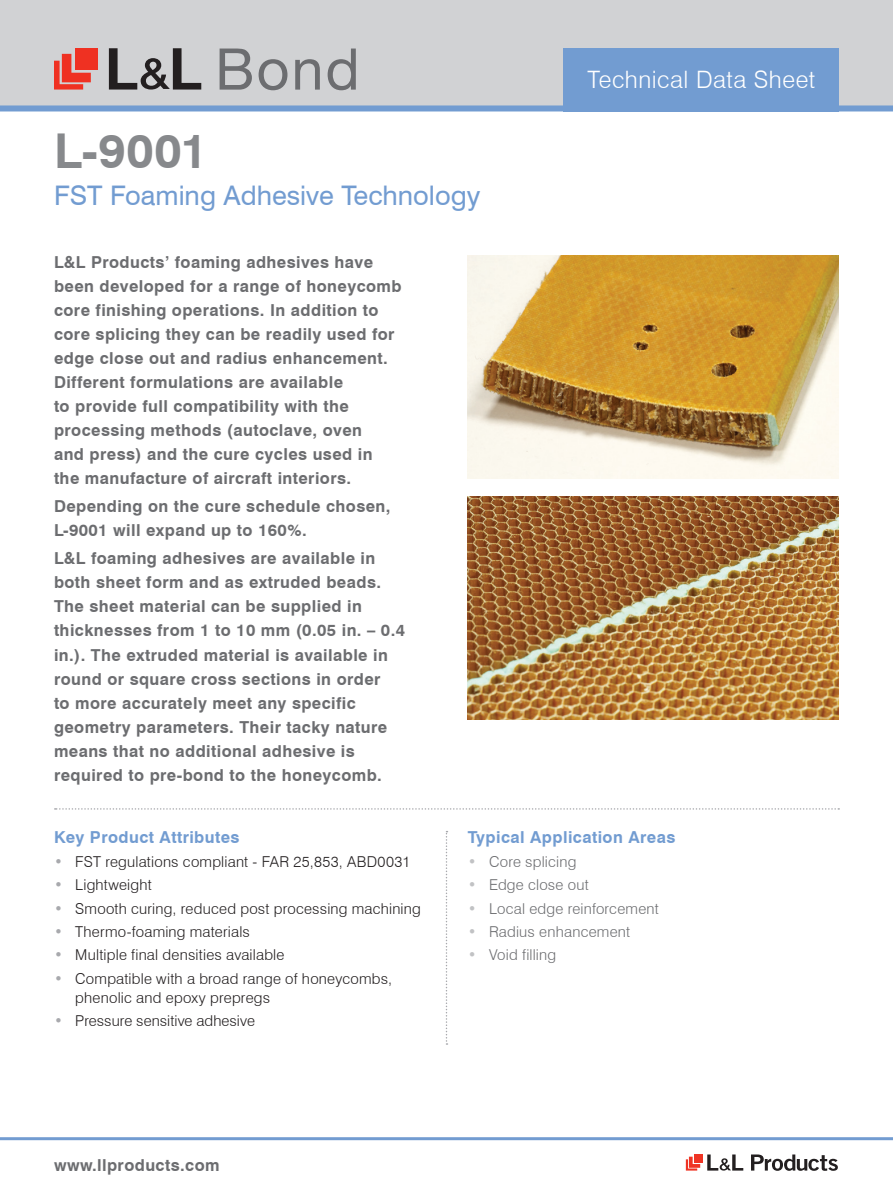
<style>
.page{position:relative;width:893px;height:1191px;background:#fff}
.page>*{position:absolute;margin:0;border:0;box-sizing:border-box;transform-origin:0 0}
.t1{font:57.45px "Helvetica Neue";color:#6c6d70}
.t2{font:700 48px "Swiss 721 BT";color:#87898c}
.t3{font:27px "Swiss 721 BT";color:#729cd1}
.t4{font:300 24px "Swiss 721 BT";letter-spacing:.02em;color:#fff}
.t5{font:700 16.5px/24px "Swiss 721 BT";letter-spacing:.025em;color:#6c6d70}
.t6{font:700 16.5px "Swiss 721 BT";letter-spacing:.025em;color:#729cd1}
.t7{font:300 15px/19.2px "Swiss 721 BT";letter-spacing:.015em;color:#231f20}
.t8{font:300 15px "Swiss 721 BT";letter-spacing:.015em;color:#6c6d70}
.s1{color:#a8a9ad}
.s2{color:#c1c2c4}
</style>
<div class="page">
<div style="left:0;top:0;width:893px;height:108px;background:#d1d2d4"></div>
<div style="left:564px;top:48px;width:275px;height:63px;background:#729cd1"></div>
<div style="left:0;top:105px;width:893px;height:6px;background:#729cd1"></div>
<hr style="left:0;top:1137px;width:893px;height:3px;background:#729cd1">
<svg style="left:751px;top:1154px;width:87px;height:16px"></svg>
<svg style="left:707px;top:1154px;width:36px;height:16px"></svg>
<div style="left:694px;top:1154px;width:9px;height:9px;background:#ef3424"></div>
<svg style="left:686px;top:1156px;width:14px;height:14px"></svg>
<svg style="left:446px;top:831px;width:1px;height:213px"></svg>
<svg style="left:55px;top:808px;width:784px;height:1px"></svg>
<img style="left:468px;top:255px;width:371px;height:223px">
<img style="left:468px;top:496px;width:371px;height:223px">
<svg style="left:109px;top:48px;width:92px;height:42px"></svg>
<div style="left:75px;top:48px;width:22px;height:22px;background:#ef3122"></div>
<svg style="left:54px;top:54px;width:37px;height:36px"></svg>
<h1 class="t1" style="left:215px;top:35px;width:146px">Bond</h1>
<h2 class="t2" style="left:54px;top:122px;width:155px">L-9001</h2>
<h3 class="t3" style="left:54px;top:179px;width:428px">FST Foaming Adhesive Technology</h3>
<p class="t5" style="left:54px;top:250px;width:349px">L&amp;L Products’ foaming adhesives have been developed for a range of honeycomb core finishing operations. In addition to core splicing they can be readily used for edge close out and radius enhancement.<br>Different formulations are available<br>to provide full compatibility with the processing methods (autoclave, oven<br>and press) and the cure cycles used in the manufacture of aircraft interiors.</p>
<p class="t5" style="left:54px;top:494px;width:338px">Depending on the cure schedule chosen,<br>L-9001 will expand up to 160%.</p>
<p class="t5" style="left:54px;top:546px;width:353px">L&amp;L foaming adhesives are available in both sheet form and as extruded beads.<br>The sheet material can be supplied in thicknesses from 1 to 10 mm (0.05 in. – 0.4 in.). The extruded material is available in round or square cross sections in order<br>to more accurately meet any specific geometry parameters. Their tacky nature means that no additional adhesive is required to pre-bond to the honeycomb.</p>
<h3 class="t4" style="left:587px;top:65px;width:229px">Technical Data Sheet</h3>
<p class="t6" style="left:54px;top:827px;width:187px">Key Product Attributes</p>
<p class="t7" style="left:54px;top:851px;width:358px"><span class="s1">•</span> FST regulations compliant - FAR 25,853, ABD0031</p>
<p class="t7" style="left:54px;top:875px;width:99px"><span class="s1">•</span> Lightweight</p>
<p class="t7" style="left:54px;top:898px;width:368px"><span class="s1">•</span> Smooth curing, reduced post processing machining</p>
<p class="t7" style="left:54px;top:922px;width:197px"><span class="s1">•</span> Thermo-foaming materials</p>
<p class="t7" style="left:54px;top:945px;width:232px"><span class="s1">•</span> Multiple final densities available</p>
<p class="t7" style="left:75px;top:968px;width:318px;text-indent:-21px"><span class="s1">•</span> Compatible with a broad range of honeycombs, phenolic and epoxy prepregs</p>
<p class="t7" style="left:54px;top:1011px;width:203px"><span class="s1">•</span> Pressure sensitive adhesive</p>
<p class="t6" style="left:468px;top:827px;width:209px">Typical Application Areas</p>
<p class="t8" style="left:468px;top:852px;width:110px"><span class="s2">•</span> Core splicing</p>
<p class="t8" style="left:468px;top:875px;width:123px"><span class="s2">•</span> Edge close out</p>
<p class="t8" style="left:468px;top:899px;width:193px"><span class="s2">•</span> Local edge reinforcement</p>
<p class="t8" style="left:468px;top:922px;width:164px"><span class="s2">•</span> Radius enhancement</p>
<p class="t8" style="left:468px;top:946px;width:90px"><span class="s2">•</span> Void filling</p>
<p class="t5" style="left:54px;top:1152px;width:167px">www.llproducts.com</p>
</div>
